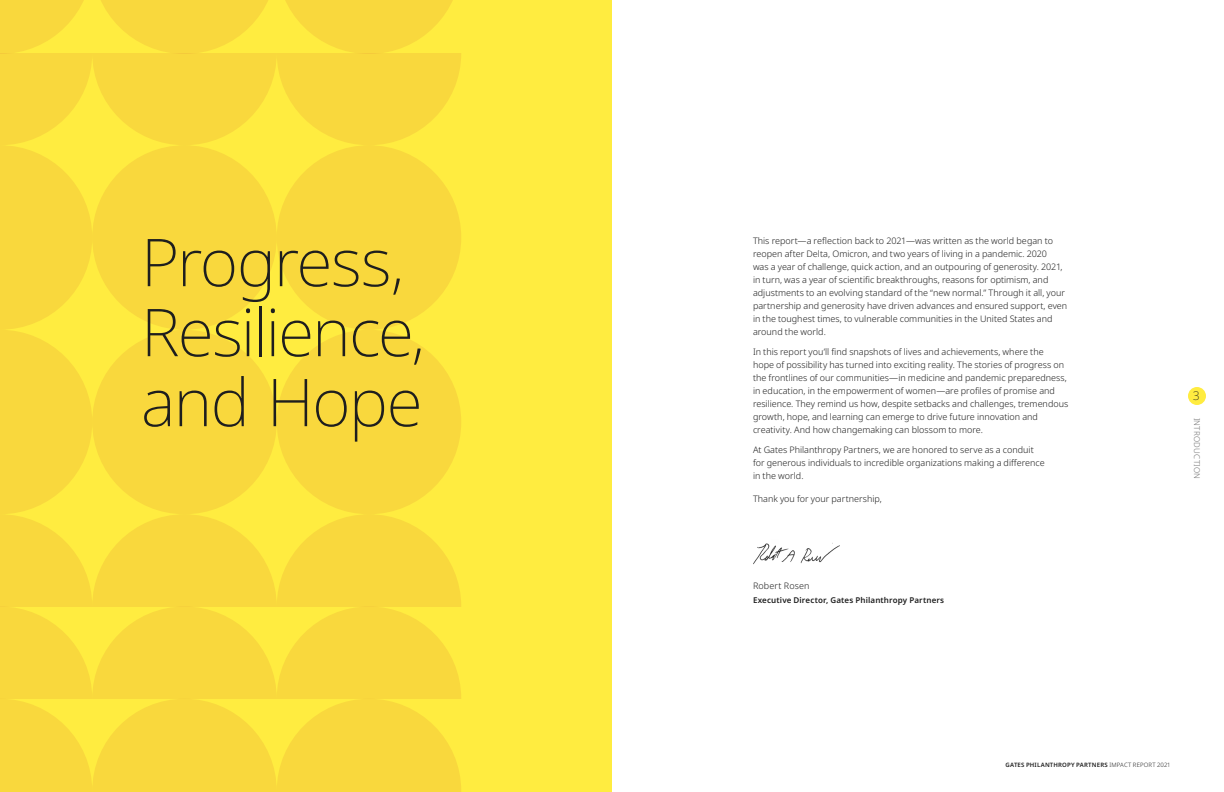
<style>
.page{position:relative;width:1224px;height:792px;background:#fff}
.page>*{position:absolute;margin:0;border:0;box-sizing:border-box;transform-origin:0 0}
.t1{font:200 66px/70px "Noto Sans";letter-spacing:-.025em;color:#1e1e1e}
.t2{font:200 12px "Noto Sans";color:#1e1e1e}
.t3{font:300 9px/13px "Noto Sans";color:#1e1e1e}
.t4{font:600 8px "Noto Sans";letter-spacing:.015em;color:#1e1e1e}
.t5{font:300 8px "Noto Sans";letter-spacing:.025em;color:#727272}
.t6{font:600 6px "Noto Sans";letter-spacing:.03em;color:#1e1e1e}
.s1{font-weight:300}
</style>
<div class="page">
<div style="left:0;top:0;width:612px;height:792px;background:#ffec40"></div>
<svg style="left:0;top:0;width:461px;height:792px"></svg>
<div style="left:1188px;top:387px;width:18px;height:18px;background:#ffec40;border-radius:50%"></div>
<img style="left:753px;top:543px;width:87px;height:22px">
<p class="t1" style="left:141px;top:228px;width:285px">Progress,<br>Resilience, and Hope</p>
<p class="t3" style="left:753px;top:234px;width:316px">This report—a reflection back to 2021—was written as the world began to reopen after Delta, Omicron, and two years of living in a pandemic. 2020<br>was a year of challenge, quick action, and an outpouring of generosity. 2021, in turn, was a year of scientific breakthroughs, reasons for optimism, and adjustments to an evolving standard of the “new normal.” Through it all, your partnership and generosity have driven advances and ensured support, even in the toughest times, to vulnerable communities in the United States and around the world.</p>
<p class="t3" style="left:753px;top:345px;width:317px">In this report you’ll find snapshots of lives and achievements, where the<br>hope of possibility has turned into exciting reality. The stories of progress on the frontlines of our communities—in medicine and pandemic preparedness, in education, in the empowerment of women—are profiles of promise and resilience. They remind us how, despite setbacks and challenges, tremendous growth, hope, and learning can emerge to drive future innovation and creativity. And how changemaking can blossom to more.</p>
<p class="t3" style="left:753px;top:443px;width:293px">At Gates Philanthropy Partners, we are honored to serve as a conduit for generous individuals to incredible organizations making a difference in the world.</p>
<p class="t3" style="left:753px;top:493px;width:130px">Thank you for your partnership,</p>
<p class="t3" style="left:753px;top:579px;width:58px">Robert Rosen</p>
<p class="t4" style="left:753px;top:596px;width:193px">Executive Director, Gates Philanthropy Partners</p>
<p class="t2" style="left:1193px;top:389px;width:8px">3</p>
<p class="t5" style="left:1202px;top:418px;width:63px;rotate:90deg">INTRODUCTION</p>
<p class="t6" style="left:1005px;top:761px;width:166px">GATES PHILANTHROPY PARTNERS <span class="s1">IMPACT REPORT 2021</span></p>
</div>
